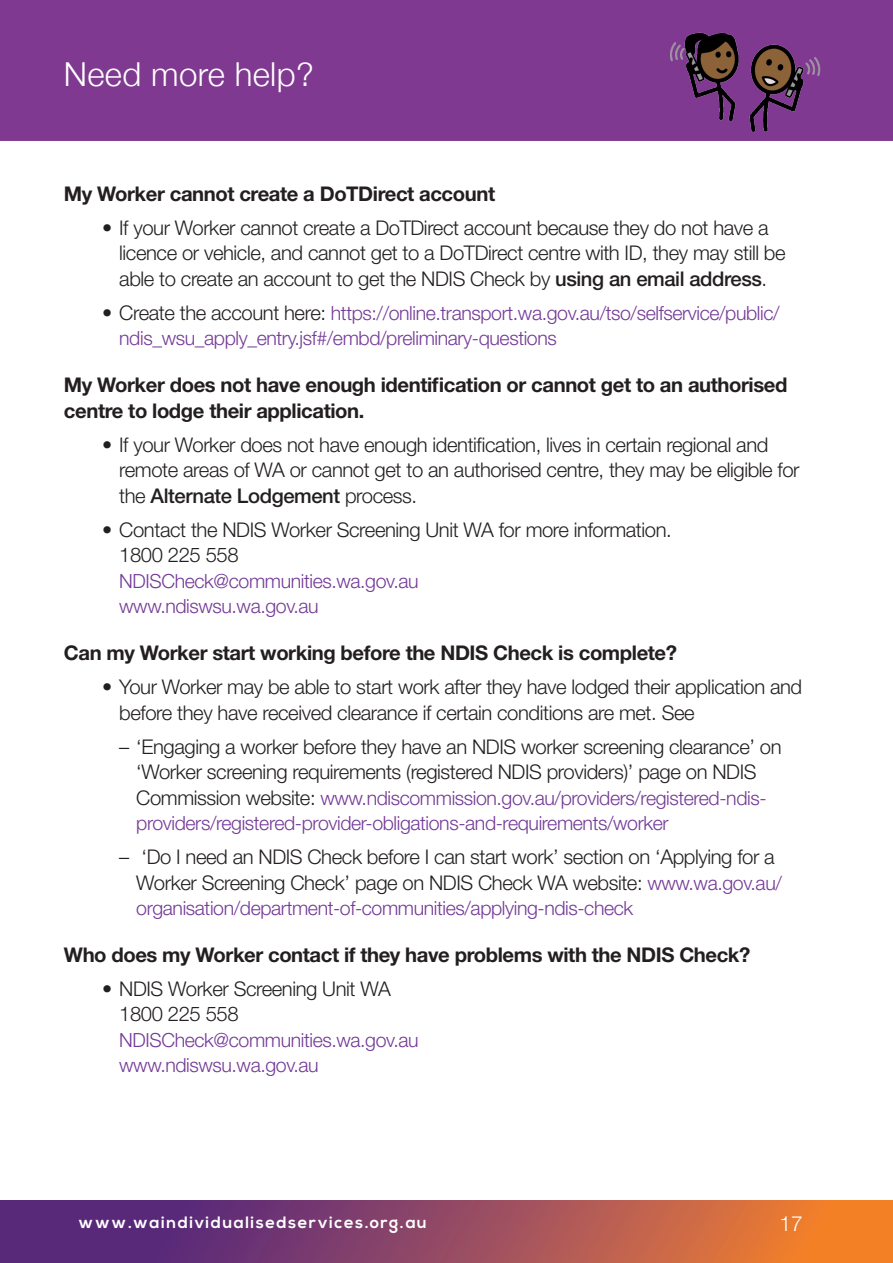
<style>
.page{position:relative;width:893px;height:1263px;background:#fff}
.page>*{position:absolute;margin:0;border:0;box-sizing:border-box;transform-origin:0 0}
.Bold_sub_2{font:300 33px "Helvetica Neue";letter-spacing:.01em;color:#fff}
.t1{font:300 21px "Helvetica Neue LT Std";color:#fff}
.List_normal{font:300 20.25px/25.5px "Helvetica Neue LT Std";letter-spacing:-.02em;color:#231f20}
.List_normal-2{font:700 20.25px/25.5px "Helvetica Neue LT Std";letter-spacing:-.02em;color:#231f20}
.List_normal-3{font:300 19.5px/25.5px "Helvetica Neue LT Std";letter-spacing:-.02em;color:#743a97}
.t2{font:700 16.5px "Nexa";letter-spacing:.09em;color:#fff}
.s1{font-weight:500}
.s2{font-size:20.25px;color:#231f20}
.s3{font-size:19.5px;color:#743a97}
</style>
<div class="page">
<svg style="left:0;top:1200px;width:893px;height:63px;background:#9a4d5c"></svg>
<div style="left:0;top:0;width:893px;height:141px;background:#803990"></div>
<img style="left:669px;top:17px;width:151px;height:124px">
<p class="Bold_sub_2" style="left:64px;top:54px;width:251px">Need more help?</p>
<p class="List_normal-2" style="left:64px;top:180px;width:433px">My Worker cannot create a DoTDirect account</p>
<p class="List_normal" style="left:119px;top:215px;width:668px;text-indent:-17px">• If your Worker cannot create a DoTDirect account because they do not have a licence or vehicle, and cannot get to a DoTDirect centre with ID, they may still be able to create an account to get the NDIS Check by <span class="s1">using an email address</span>.</p>
<p class="List_normal-3" style="left:119px;top:300px;width:662px;text-indent:-17px"><span class="s2">• Create the account here:</span> https://online.transport.wa.gov.au/tso/selfservice/public/ ndis_wsu_apply_entry.jsf#/embd/preliminary-questions</p>
<p class="List_normal-2" style="left:64px;top:372px;width:725px">My Worker does not have enough identification or cannot get to an authorised centre to lodge their application.</p>
<p class="List_normal" style="left:119px;top:431px;width:682px;text-indent:-17px">• If your Worker does not have enough identification, lives in certain regional and remote areas of WA or cannot get to an authorised centre, they may be eligible for the <span class="s1">Alternate Lodgement</span> process.</p>
<p class="List_normal" style="left:102px;top:516px;width:571px">• Contact the NDIS Worker Screening Unit WA for more information.</p>
<p class="List_normal" style="left:119px;top:542px;width:121px">1800 225 558</p>
<p class="List_normal-3" style="left:119px;top:568px;width:301px">NDISCheck@communities.wa.gov.au</p>
<p class="List_normal-3" style="left:119px;top:593px;width:201px">www.ndiswsu.wa.gov.au</p>
<p class="List_normal-2" style="left:64px;top:640px;width:615px">Can my Worker start working before the NDIS Check is complete?</p>
<p class="List_normal" style="left:119px;top:674px;width:684px;text-indent:-17px">• Your Worker may be able to start work after they have lodged their application and before they have received clearance if certain conditions are met. See</p>
<p class="List_normal" style="left:119px;top:733px;width:664px;text-align:center">– ‘Engaging a worker before they have an NDIS worker screening clearance’ on ‘Worker screening requirements (registered NDIS providers)’ page on NDIS</p>
<p class="List_normal-3" style="left:136px;top:784px;width:632px"><span class="s2">Commission website:</span> www.ndiscommission.gov.au/providers/registered-ndis&shy;providers/registered-provider-obligations-and-requirements/worker</p>
<p class="List_normal" style="left:136px;top:844px;width:647px;text-indent:-17px">– ‘Do I need an NDIS Check before I can start work’ section on ‘Applying for a<br>Worker Screening Check’ page on NDIS Check WA website: <span class="s3">www.wa.gov.au/</span></p>
<p class="List_normal-3" style="left:136px;top:895px;width:499px">organisation/department-of-communities/applying-ndis-check</p>
<p class="List_normal-2" style="left:64px;top:941px;width:688px">Who does my Worker contact if they have problems with the NDIS Check?</p>
<p class="List_normal" style="left:102px;top:975px;width:290px">• NDIS Worker Screening Unit WA</p>
<p class="List_normal" style="left:119px;top:1001px;width:121px">1800 225 558</p>
<p class="List_normal-3" style="left:119px;top:1027px;width:301px">NDISCheck@communities.wa.gov.au</p>
<p class="List_normal-3" style="left:119px;top:1052px;width:201px">www.ndiswsu.wa.gov.au</p>
<p class="t2" style="left:79px;top:1213px;width:350px">www.waindividualisedservices.org.au</p>
<p class="t1" style="left:779px;top:1210px;width:25px">17</p>
</div>
